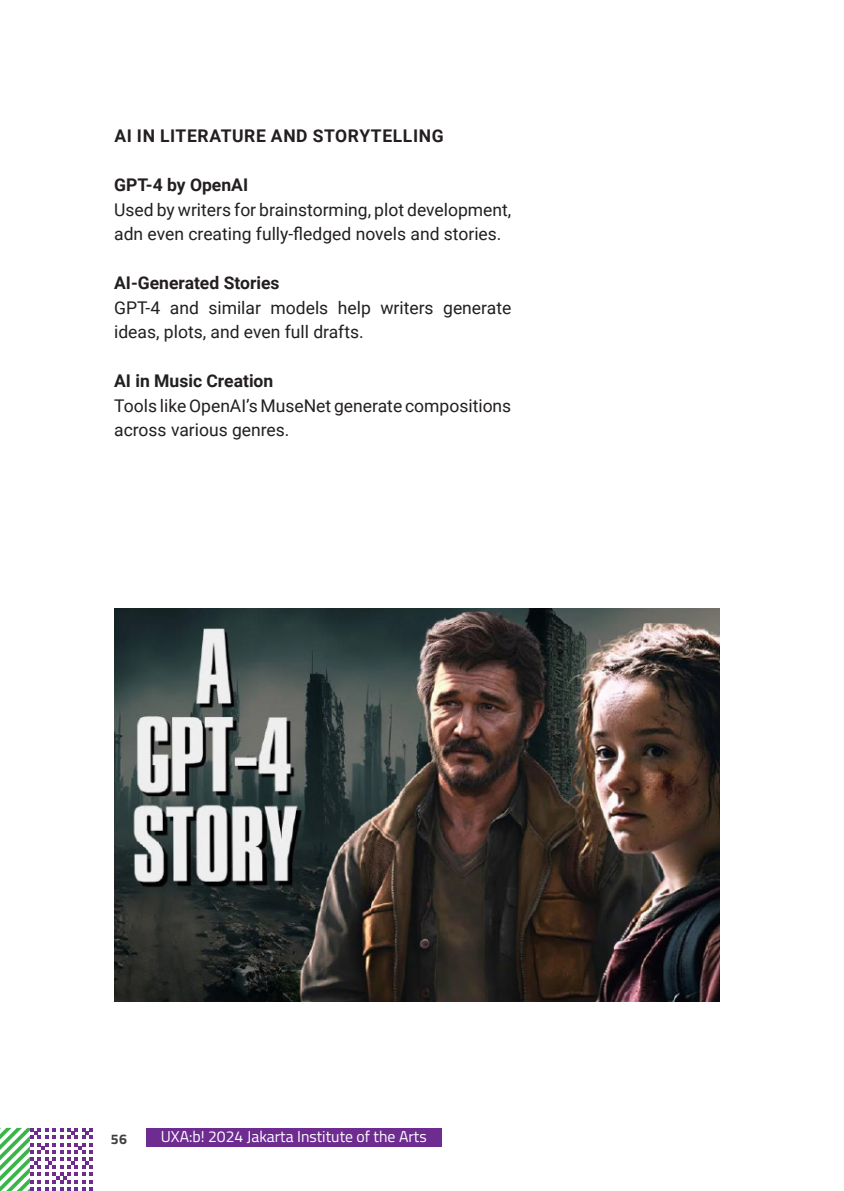
<style>
.page{position:relative;width:844px;height:1191px;background:#fff}
.page>*{position:absolute;margin:0;border:0;box-sizing:border-box;transform-origin:0 0}
.t1{font:17.5px/24.5px "Roboto";color:#231f20}
.t2{font:700 17.5px "Roboto";color:#231f20}
.t3{font:700 17.5px "Roboto";letter-spacing:.035em;color:#231f20}
.t4{font:15.75px "Titillium Web";color:#fff}
.t5{font:700 14px "Titillium Web";color:#3e3e3f}
</style>
<div class="page">
<div style="left:146px;top:1128px;width:295px;height:18px;background:#6e2c91"></div>
<svg style="left:0;top:1127px;width:93px;height:64px"></svg>
<img style="left:114px;top:609px;width:605px;height:392px">
<p class="t3" style="left:114px;top:126px;width:330px">AI IN LITERATURE AND STORYTELLING</p>
<p class="t2" style="left:114px;top:175px;width:135px">GPT-4 by OpenAI</p>
<p class="t1" style="left:114px;top:197px;width:398px">Used by writers for brainstorming, plot development, adn even creating fully-fledged novels and stories.</p>
<p class="t2" style="left:114px;top:273px;width:167px">AI-Generated Stories</p>
<p class="t1" style="left:114px;top:295px;width:398px">GPT-4 and similar models help writers generate ideas, plots, and even full drafts.</p>
<p class="t2" style="left:114px;top:371px;width:161px">AI in Music Creation</p>
<p class="t1" style="left:114px;top:393px;width:398px">Tools like OpenAI’s MuseNet generate compositions across various genres.</p>
<p class="t5" style="left:111px;top:1128px;width:18px">56</p>
<p class="t4" style="left:161px;top:1124px;width:267px">UXA:b! 2024 Jakarta Institute of the Arts</p>
</div>
